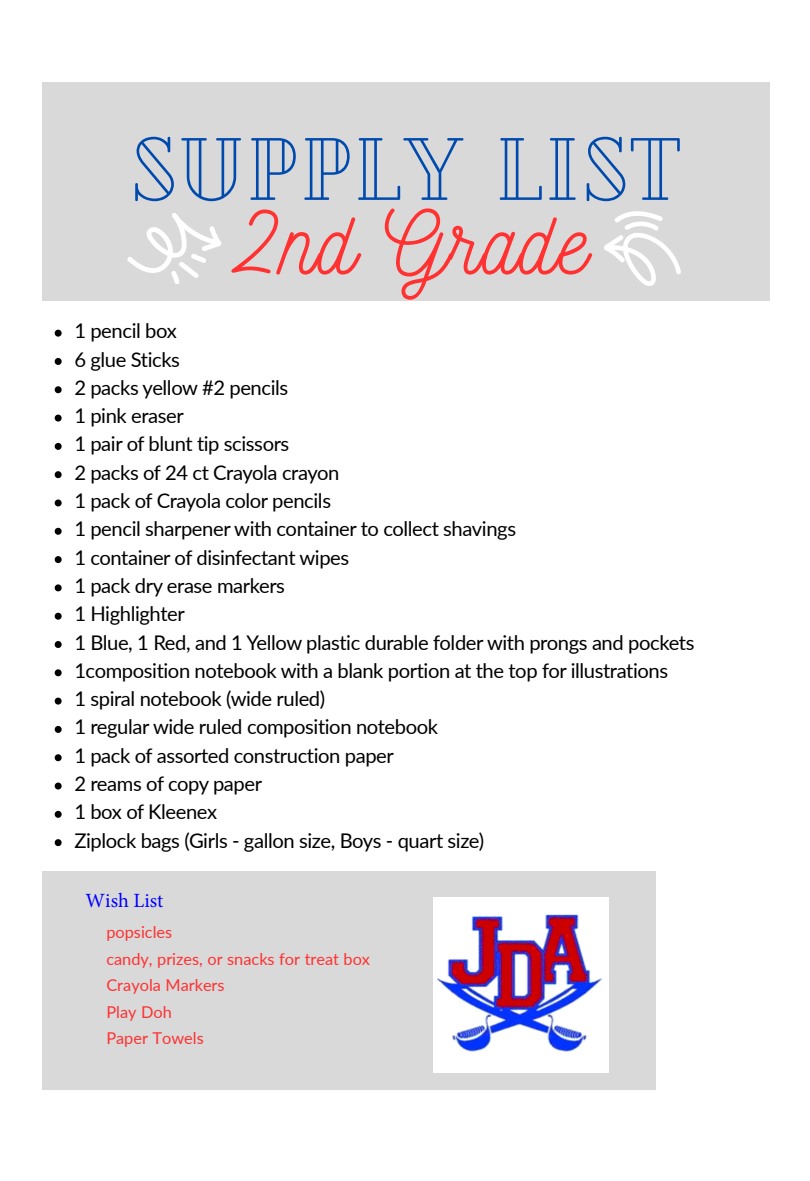
<style>
.page{position:relative;width:810px;height:1181px;background:#fff}
.page>*{position:absolute;margin:0;border:0;box-sizing:border-box;transform-origin:0 0}
.t1{font:89.25px "Nickainley";letter-spacing:.01em;color:#ff3131}
.t2{font:88.2px "Cheque";letter-spacing:.025em;color:#004aad}
.t3{font:20.25px "Lato";letter-spacing:-.02em;color:#000}
.t4{font:20.25px "Minion Pro";color:#00f}
.t5{font:16.35px/26.4px "Lato";color:#ff3131}
</style>
<div class="page">
<div style="left:42px;top:82px;width:727px;height:219px;background:#d9d9d9"></div>
<svg style="left:604px;top:211px;width:77px;height:75px"></svg>
<svg style="left:127px;top:213px;width:95px;height:71px"></svg>
<svg style="left:55px;top:330px;width:7px;height:6px"></svg>
<svg style="left:55px;top:358px;width:7px;height:7px"></svg>
<svg style="left:55px;top:386px;width:7px;height:7px"></svg>
<svg style="left:55px;top:414px;width:7px;height:7px"></svg>
<svg style="left:55px;top:443px;width:7px;height:7px"></svg>
<svg style="left:55px;top:471px;width:7px;height:7px"></svg>
<svg style="left:55px;top:499px;width:7px;height:7px"></svg>
<svg style="left:55px;top:528px;width:7px;height:7px"></svg>
<svg style="left:55px;top:556px;width:7px;height:7px"></svg>
<svg style="left:55px;top:584px;width:7px;height:7px"></svg>
<svg style="left:55px;top:612px;width:7px;height:7px"></svg>
<svg style="left:55px;top:641px;width:7px;height:7px"></svg>
<svg style="left:55px;top:669px;width:7px;height:7px"></svg>
<svg style="left:55px;top:697px;width:7px;height:7px"></svg>
<svg style="left:55px;top:726px;width:7px;height:7px"></svg>
<svg style="left:55px;top:754px;width:7px;height:7px"></svg>
<svg style="left:55px;top:782px;width:7px;height:7px"></svg>
<svg style="left:55px;top:810px;width:7px;height:7px"></svg>
<svg style="left:55px;top:839px;width:7px;height:7px"></svg>
<div style="left:42px;top:871px;width:613px;height:218px;background:#d9d9d9"></div>
<img style="left:433px;top:897px;width:175px;height:175px">
<p class="t2" style="left:131px;top:112px;width:550px">SUPPLY LIST</p>
<p class="t1" style="left:239px;top:185px;width:349px">2nd Grade</p>
<p class="t3" style="left:74px;top:318px;width:104px">1 pencil box</p>
<p class="t3" style="left:74px;top:346px;width:107px">6 glue Sticks</p>
<p class="t3" style="left:74px;top:375px;width:215px">2 packs yellow #2 pencils</p>
<p class="t3" style="left:74px;top:403px;width:111px">1 pink eraser</p>
<p class="t3" style="left:74px;top:431px;width:217px">1 pair of blunt tip scissors</p>
<p class="t3" style="left:74px;top:460px;width:267px">2 packs of 24 ct Crayola crayon</p>
<p class="t3" style="left:74px;top:488px;width:258px">1 pack of Crayola color pencils</p>
<p class="t3" style="left:74px;top:516px;width:443px">1 pencil sharpener with container to collect shavings</p>
<p class="t3" style="left:74px;top:544px;width:276px">1 container of disinfectant wipes</p>
<p class="t3" style="left:74px;top:573px;width:212px">1 pack dry erase markers</p>
<p class="t3" style="left:74px;top:601px;width:112px">1 Highlighter</p>
<p class="t3" style="left:74px;top:629px;width:622px">1 Blue, 1 Red, and 1 Yellow plastic durable folder with prongs and pockets</p>
<p class="t3" style="left:74px;top:658px;width:595px">1composition notebook with a blank portion at the top for illustrations</p>
<p class="t3" style="left:74px;top:686px;width:252px">1 spiral notebook (wide ruled)</p>
<p class="t3" style="left:74px;top:714px;width:365px">1 regular wide ruled composition notebook</p>
<p class="t3" style="left:74px;top:742px;width:321px">1 pack of assorted construction paper</p>
<p class="t3" style="left:74px;top:771px;width:189px">2 reams of copy paper</p>
<p class="t3" style="left:74px;top:799px;width:144px">1 box of Kleenex</p>
<p class="t3" style="left:74px;top:827px;width:411px">Ziplock bags (Girls - gallon size, Boys - quart size)</p>
<p class="t4" style="left:86px;top:888px;width:79px">Wish List</p>
<p class="t5" style="left:106px;top:918px;width:265px">popsicles<br>candy, prizes, or snacks for treat box<br>Crayola Markers<br>Play Doh<br>Paper Towels</p>
</div>
